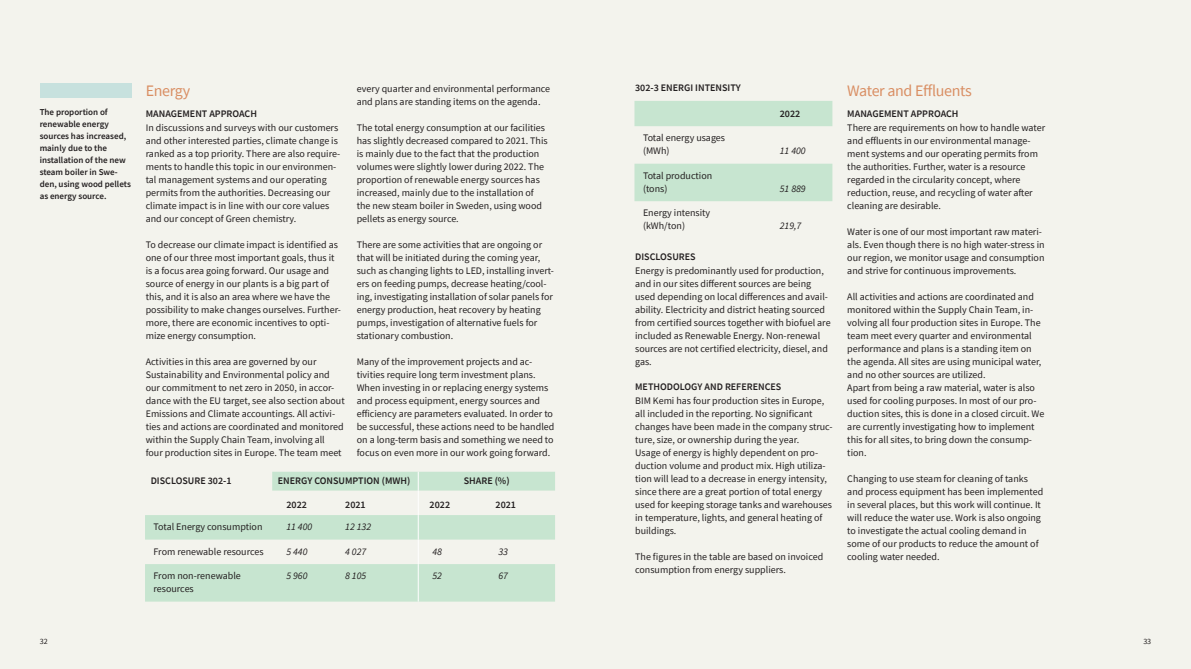
<style>
.page{position:relative;width:1191px;height:669px;background:#fff}
.page>*{position:absolute;margin:0;border:0;box-sizing:border-box;transform-origin:0 0}
.t1{font:16px "Source Sans Pro";letter-spacing:-.02em;color:#d98e63}
.t2{font:10px/13px "Source Sans Pro";color:#231f20}
.t3{font:600 10px "Source Sans Pro";color:#231f20}
.t4{font:italic 10px "Source Sans Pro";color:#231f20}
.t5{font:600 9px/12px "Source Sans Pro";color:#231f20}
.t6{font:8px "Source Sans Pro";color:#231f20}
</style>
<div class="page">
<div style="left:0;top:0;width:595px;height:669px;background:#f3f3ed"></div>
<div style="left:595px;top:0;width:596px;height:669px;background:#f3f3ed"></div>
<svg style="left:145px;top:472px;width:410px;height:130px;fill:#c7e5d0"></svg>
<svg style="left:418px;top:472px;width:1px;height:92px"></svg>
<hr style="left:418px;top:564px;width:1px;height:38px;background:#fff">
<div style="left:40px;top:84px;width:92px;height:14px;background:#c7e1de"></div>
<svg style="left:634px;top:101px;width:198px;height:100px"></svg>
<p class="t5" style="left:40px;top:106px;width:93px">The proportion of renewable energy sources has increased, mainly due to the installation of the new steam boiler in Swe&shy;den, using wood pellets as energy source.</p>
<h1 class="t1" style="left:146px;top:80px;width:46px">Energy</h1>
<p class="t3" style="left:146px;top:107px;width:113px">MANAGEMENT APPROACH</p>
<p class="t2" style="left:146px;top:121px;width:196px">In discussions and surveys with our customers and other interested parties, climate change is ranked as a top priority. There are also require&shy;ments to handle this topic in our environmen&shy;tal management systems and our operating permits from the authorities. Decreasing our climate impact is in line with our core values and our concept of Green chemistry.</p>
<p class="t2" style="left:146px;top:238px;width:197px">To decrease our climate impact is identified as one of our three most important goals, thus it is a focus area going forward. Our usage and source of energy in our plants is a big part of this, and it is also an area where we have the possibility to make changes ourselves. Further&shy;more, there are economic incentives to opti&shy;mize energy consumption.</p>
<p class="t2" style="left:146px;top:355px;width:200px">Activities in this area are governed by our Sustainability and Environmental policy and our commitment to net zero in 2050, in accor&shy;dance with the EU target, see also section about Emissions and Climate accountings. All activi&shy;ties and actions are coordinated and monitored within the Supply Chain Team, involving all<br>four production sites in Europe. The team meet</p>
<p class="t2" style="left:357px;top:82px;width:195px">every quarter and environmental performance and plans are standing items on the agenda.</p>
<p class="t2" style="left:357px;top:121px;width:192px">The total energy consumption at our facilities has slightly decreased compared to 2021. This is mainly due to the fact that the production volumes were slightly lower during 2022. The proportion of renewable energy sources has increased, mainly due to the installation of the new steam boiler in Sweden, using wood pellets as energy source.</p>
<p class="t2" style="left:357px;top:238px;width:199px">There are some activities that are ongoing or that will be initiated during the coming year, such as changing lights to LED, installing invert&shy;ers on feeding pumps, decrease heating/cool&shy;ing, investigating installation of solar panels for energy production, heat recovery by heating pumps, investigation of alternative fuels for stationary combustion.</p>
<p class="t2" style="left:357px;top:355px;width:199px">Many of the improvement projects and ac&shy;tivities require long term investment plans.<br>When investing in or replacing energy systems and process equipment, energy sources and efficiency are parameters evaluated. In order to be successful, these actions need to be handled on a long-term basis and something we need to focus on even more in our work going forward.</p>
<p class="t3" style="left:151px;top:474px;width:82px">DISCLOSURE 302-1</p>
<p class="t3" style="left:278px;top:474px;width:134px">ENERGY CONSUMPTION (MWH)</p>
<p class="t3" style="left:464px;top:474px;width:47px">SHARE (%)</p>
<p class="t3" style="left:286px;top:499px;width:22px">2022</p>
<p class="t3" style="left:345px;top:499px;width:22px">2021</p>
<p class="t3" style="left:429px;top:499px;width:22px">2022</p>
<p class="t3" style="left:495px;top:499px;width:22px">2021</p>
<p class="t2" style="left:154px;top:520px;width:110px">Total Energy consumption</p>
<p class="t4" style="left:286px;top:520px;width:27px">11 400</p>
<p class="t4" style="left:345px;top:520px;width:27px">12 132</p>
<p class="t2" style="left:154px;top:545px;width:112px">From renewable resources</p>
<p class="t4" style="left:286px;top:545px;width:23px">5 440</p>
<p class="t4" style="left:345px;top:545px;width:23px">4 027</p>
<p class="t4" style="left:432px;top:545px;width:11px">48</p>
<p class="t4" style="left:498px;top:545px;width:11px">33</p>
<p class="t2" style="left:154px;top:569px;width:89px">From non-renewable resources</p>
<p class="t4" style="left:286px;top:569px;width:23px">5 960</p>
<p class="t4" style="left:345px;top:569px;width:23px">8 105</p>
<p class="t4" style="left:432px;top:569px;width:11px">52</p>
<p class="t4" style="left:498px;top:569px;width:11px">67</p>
<p class="t3" style="left:635px;top:81px;width:107px">302-3 ENERGI INTENSITY</p>
<p class="t2" style="left:643px;top:131px;width:84px">Total energy usages (MWh)</p>
<p class="t2" style="left:643px;top:169px;width:71px">Total production (tons)</p>
<p class="t2" style="left:643px;top:206px;width:69px">Energy intensity (kWh/ton)</p>
<p class="t3" style="left:780px;top:107px;width:22px">2022</p>
<p class="t4" style="left:780px;top:145px;width:27px">11 400</p>
<p class="t4" style="left:780px;top:182px;width:27px">51 889</p>
<p class="t4" style="left:780px;top:220px;width:23px">219,7</p>
<p class="t3" style="left:635px;top:250px;width:62px">DISCLOSURES</p>
<p class="t2" style="left:635px;top:264px;width:197px">Energy is predominantly used for production, and in our sites different sources are being used depending on local differences and avail&shy;ability. Electricity and district heating sourced from certified sources together with biofuel are included as Renewable Energy. Non-renewal sources are not certified electricity, diesel, and gas.</p>
<p class="t3" style="left:635px;top:380px;width:148px">METHODOLOGY AND REFERENCES</p>
<p class="t2" style="left:635px;top:394px;width:199px">BIM Kemi has four production sites in Europe, all included in the reporting. No significant changes have been made in the company struc&shy;ture, size, or ownership during the year.<br>Usage of energy is highly dependent on pro&shy;duction volume and product mix. High utiliza&shy;tion will lead to a decrease in energy intensity, since there are a great portion of total energy used for keeping storage tanks and warehouses in temperature, lights, and general heating of buildings.</p>
<p class="t2" style="left:635px;top:550px;width:189px">The figures in the table are based on invoiced consumption from energy suppliers.</p>
<h1 class="t1" style="left:847px;top:80px;width:126px">Water and Effluents</h1>
<p class="t3" style="left:847px;top:107px;width:113px">MANAGEMENT APPROACH</p>
<p class="t2" style="left:847px;top:121px;width:199px">There are requirements on how to handle water and effluents in our environmental manage&shy;ment systems and our operating permits from the authorities. Further, water is a resource regarded in the circularity concept, where reduction, reuse, and recycling of water after cleaning are desirable.</p>
<p class="t2" style="left:847px;top:225px;width:199px">Water is one of our most important raw materi&shy;als. Even though there is no high water-stress in our region, we monitor usage and consumption and strive for continuous improvements.</p>
<p class="t2" style="left:847px;top:290px;width:199px">All activities and actions are coordinated and monitored within the Supply Chain Team, in&shy;volving all four production sites in Europe. The team meet every quarter and environmental performance and plans is a standing item on the agenda. All sites are using municipal water, and no other sources are utilized.<br>Apart from being a raw material, water is also used for cooling purposes. In most of our pro&shy;duction sites, this is done in a closed circuit. We are currently investigating how to implement this for all sites, to bring down the consump&shy;tion.</p>
<p class="t2" style="left:847px;top:472px;width:198px">Changing to use steam for cleaning of tanks and process equipment has been implemented in several places, but this work will continue. It will reduce the water use. Work is also ongoing to investigate the actual cooling demand in some of our products to reduce the amount of cooling water needed.</p>
<p class="t6" style="left:40px;top:636px;width:9px">32</p>
<p class="t6" style="left:1143px;top:636px;width:9px">33</p>
</div>
